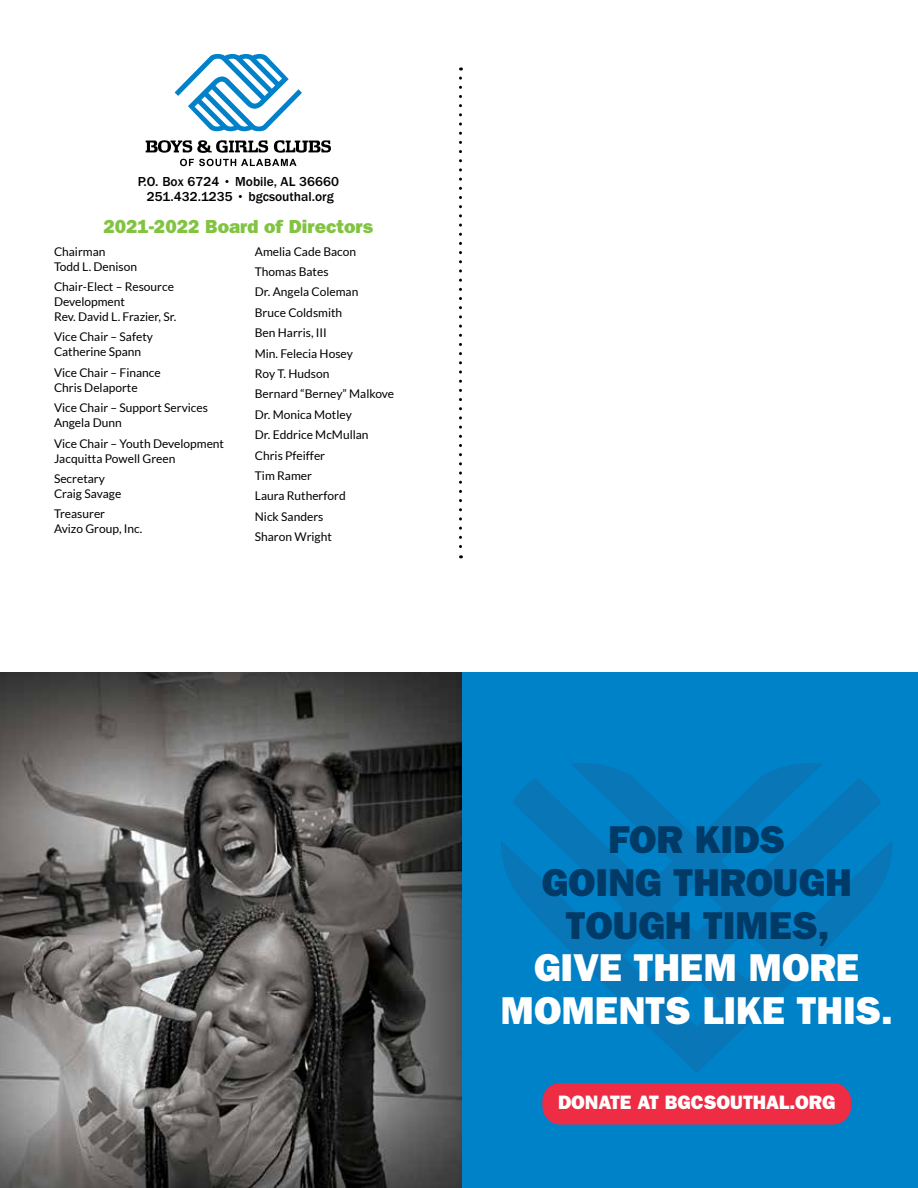
<style>
.page{position:relative;width:918px;height:1188px;background:#fff}
.page>*{position:absolute;margin:0;border:0;box-sizing:border-box;transform-origin:0 0}
.t1{font:39px/42.9px "ITC Franklin Gothic Std Hvy";color:#003b67;text-align:center}
.t2{font:39px/42.9px "ITC Franklin Gothic Std Hvy";color:#fff;text-align:center}
.t3{font:19.5px "ITC Franklin Gothic Std Hvy";color:#fff}
.t4{font:19.05px "ITC Franklin Gothic Std Hvy";color:#82c341}
.t5{font:500 13.5px/14.2px "ITC Franklin Gothic Std";color:#000;text-align:center}
.t6{font:12px/20.4px "Lato";color:#000}
</style>
<div class="page">
<svg style="left:175px;top:54px;width:127px;height:77px"></svg>
<svg style="left:180px;top:159px;width:117px;height:7px"></svg>
<svg style="left:274px;top:140px;width:57px;height:13px"></svg>
<svg style="left:146px;top:140px;width:122px;height:13px"></svg>
<svg style="left:459px;top:78px;width:3px;height:480px"></svg>
<div style="left:0;top:673px;width:918px;height:515px;background:#0082c9"></div>
<svg style="left:501px;top:763px;width:391px;height:310px"></svg>
<div style="left:542px;top:1083px;width:309px;height:42px;background:#ee2c43;border-radius:18px"></div>
<img style="left:0;top:673px;width:462px;height:515px">
<p class="t5" style="left:138px;top:175px;width:203px">P.O. Box 6724 • Mobile, AL 36660<br>251.432.1235 • bgcsouthal.org</p>
<h3 class="t4" style="left:103px;top:215px;width:271px">2021-2022 Board of Directors</h3>
<p class="t6" style="left:54px;top:244px;width:85px;line-height:15px">Chairman<br>Todd L. Denison</p>
<p class="t6" style="left:54px;top:279px;width:124px;line-height:15px">Chair-Elect – Resource<br>Development<br>Rev. David L. Frazier, Sr.</p>
<p class="t6" style="left:54px;top:329px;width:101px;line-height:15px">Vice Chair – Safety<br>Catherine Spann</p>
<p class="t6" style="left:54px;top:365px;width:108px;line-height:15px">Vice Chair – Finance<br>Chris Delaporte</p>
<p class="t6" style="left:54px;top:400px;width:156px;line-height:15px">Vice Chair – Support Services<br>Angela Dunn</p>
<p class="t6" style="left:54px;top:436px;width:172px;line-height:15px">Vice Chair – Youth Development<br>Jacquitta Powell Green</p>
<p class="t6" style="left:54px;top:471px;width:69px;line-height:15px">Secretary<br>Craig Savage</p>
<p class="t6" style="left:54px;top:506px;width:90px;line-height:15px">Treasurer<br>Avizo Group, Inc.</p>
<p class="t6" style="left:255px;top:241px;width:141px">Amelia Cade Bacon<br>Thomas Bates<br>Dr. Angela Coleman<br>Bruce Coldsmith<br>Ben Harris, III<br>Min. Felecia Hosey<br>Roy T. Hudson<br>Bernard “Berney” Malkove<br>Dr. Monica Motley<br>Dr. Eddrice McMullan<br>Chris Pfeiffer<br>Tim Ramer<br>Laura Rutherford<br>Nick Sanders<br>Sharon Wright</p>
<h1 class="t1" style="left:542px;top:818px;width:312px">FOR KIDS<br>GOING THROUGH<br>TOUGH TIMES,</h1>
<h1 class="t2" style="left:501px;top:947px;width:394px">GIVE THEM MORE<br>MOMENTS LIKE THIS.</h1>
<h2 class="t3" style="left:558px;top:1091px;width:279px">DONATE AT BGCSOUTHAL.ORG</h2>
</div>
